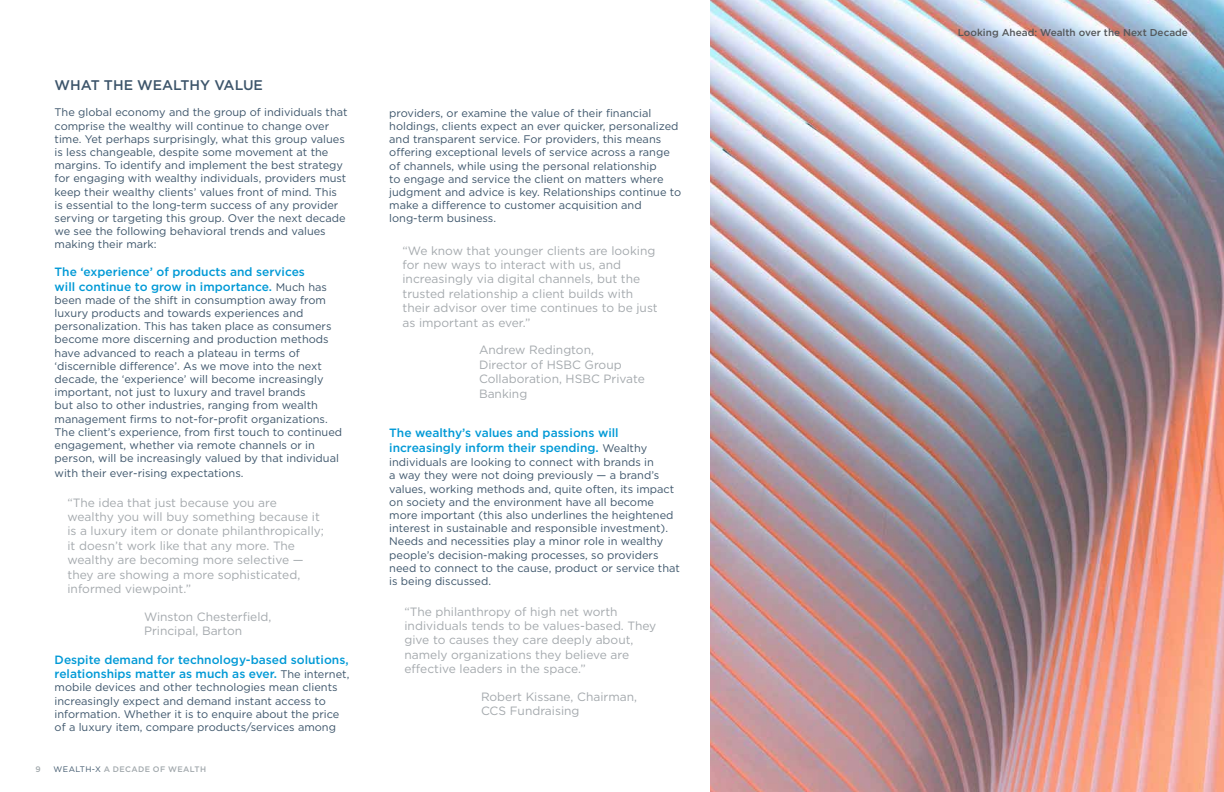
<style>
.page{position:relative;width:1224px;height:792px;background:#fff}
.page>*{position:absolute;margin:0;border:0;box-sizing:border-box;transform-origin:0 0}
.t1{font:500 14px "Gotham";color:#3d556b}
.t2{font:12px/14.4px "Gotham";color:#a4a9ad}
.t3{font:500 12px/14.4px "Gotham";color:#0199d6}
.t4{font:11px/13.2px "Gotham";color:#3d556b}
.t5{font:500 10px "Gotham";color:#54575a}
.t6{font:500 8px "Gotham";letter-spacing:.045em;color:#a2a9ad}
.s1{font-weight:400;font-size:11px;color:#3d556b}
.s2{font-weight:400;color:#3d556b}
</style>
<div class="page">
<img style="left:710px;top:0;width:514px;height:792px">
<p class="t1" style="left:55px;top:76px;width:210px">WHAT THE WEALTHY VALUE</p>
<p class="t4" style="left:55px;top:106px;width:294px">The global economy and the group of individuals that comprise the wealthy will continue to change over time. Yet perhaps surprisingly, what this group values is less changeable, despite some movement at the margins. To identify and implement the best strategy for engaging with wealthy individuals, providers must keep their wealthy clients’ values front of mind. This is essential to the long-term success of any provider serving or targeting this group. Over the next decade we see the following behavioral trends and values making their mark:</p>
<p class="t3" style="left:55px;top:265px;width:274px">The ‘experience’ of products and services will continue to grow in importance. <span class="s1">Much has</span></p>
<p class="t4" style="left:55px;top:293px;width:289px">been made of the shift in consumption away from luxury products and towards experiences and personalization. This has taken place as consumers become more discerning and production methods have advanced to reach a plateau in terms of ‘discernible difference’. As we move into the next decade, the ‘experience’ will become increasingly important, not just to luxury and travel brands<br>but also to other industries, ranging from wealth management firms to not-for-profit organizations.<br>The client’s experience, from first touch to continued engagement, whether via remote channels or in person, will be increasingly valued by that individual</p>
<p class="t4" style="left:55px;top:466px;width:190px">with their ever-rising expectations.</p>
<p class="t2" style="left:68px;top:495px;width:258px">“The idea that just because you are wealthy you will buy something because it is a luxury item or donate philanthropically; it doesn’t work like that any more. The wealthy are becoming more selective — they are showing a more sophisticated, informed viewpoint.”</p>
<p class="t2" style="left:144px;top:609px;width:129px">Winston Chesterfield,<br>Principal, Barton</p>
<p class="t3" style="left:55px;top:652px;width:296px">Despite demand for technology-based solutions, relationships matter as much as ever. <span class="s1">The internet,</span></p>
<p class="t4" style="left:55px;top:681px;width:286px">mobile devices and other technologies mean clients increasingly expect and demand instant access to information. Whether it is to enquire about the price of a luxury item, compare products/services among</p>
<p class="t6" style="left:36px;top:764px;width:7px">9</p>
<p class="t6" style="left:54px;top:764px;width:154px"><span class="s2">WEALTH-X</span> A DECADE OF WEALTH</p>
<p class="t4" style="left:389px;top:106px;width:294px">providers, or examine the value of their financial holdings, clients expect an ever quicker, personalized and transparent service. For providers, this means offering exceptional levels of service across a range of channels, while using the personal relationship<br>to engage and service the client on matters where judgment and advice is key. Relationships continue to make a difference to customer acquisition and long-term business.</p>
<p class="t2" style="left:403px;top:243px;width:257px">“We know that younger clients are looking for new ways to interact with us, and increasingly via digital channels, but the trusted relationship a client builds with their advisor over time continues to be just as important as ever.”</p>
<p class="t2" style="left:479px;top:343px;width:167px">Andrew Redington,<br>Director of HSBC Group<br>Collaboration, HSBC Private<br>Banking</p>
<p class="t3" style="left:389px;top:426px;width:259px">The wealthy’s values and passions will increasingly inform their spending. <span class="s1">Wealthy</span></p>
<p class="t4" style="left:389px;top:456px;width:292px">individuals are looking to connect with brands in<br>a way they were not doing previously — a brand’s values, working methods and, quite often, its impact on society and the environment have all become more important (this also underlines the heightened interest in sustainable and responsible investment).<br>Needs and necessities play a minor role in wealthy people’s decision-making processes, so providers need to connect to the cause, product or service that is being discussed.</p>
<p class="t2" style="left:405px;top:604px;width:253px">“The philanthropy of high net worth individuals tends to be values-based. They give to causes they care deeply about, namely organizations they believe are effective leaders in the space.”</p>
<p class="t2" style="left:481px;top:689px;width:158px">Robert Kissane, Chairman,<br>CCS Fundraising</p>
<p class="t5" style="left:958px;top:26px;width:232px">Looking Ahead: Wealth over the Next Decade</p>
</div>
